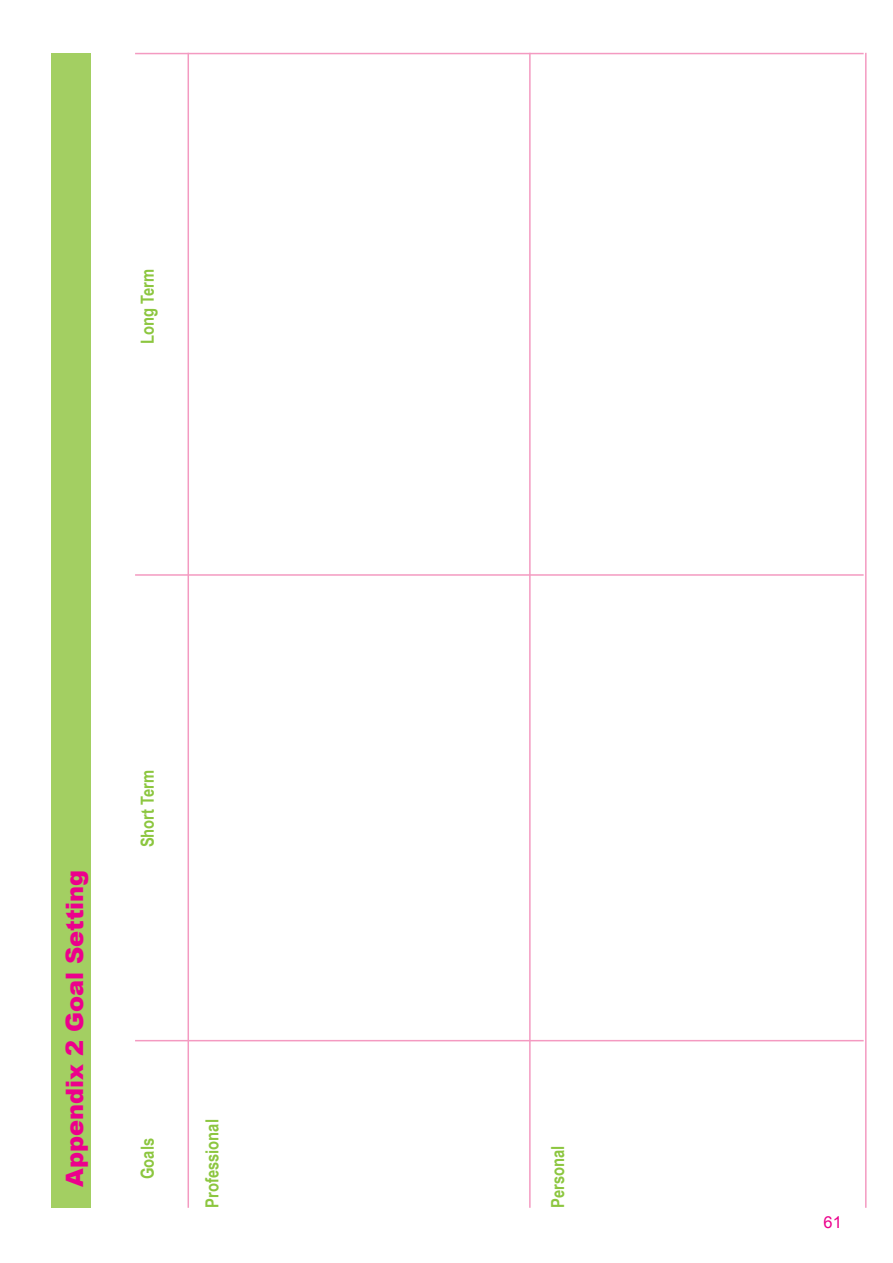
<style>
.page{position:relative;width:893px;height:1263px;background:#fff}
.page>*{position:absolute;margin:0;border:0;box-sizing:border-box;transform-origin:0 0}
.t1{font:900 24px "Arial";color:#ec008c}
.t2{font:700 18px "Arial Narrow";color:#8cc63f}
.t3{font:16.5px "Arial";color:#ec008c}
</style>
<div class="page">
<div style="left:51px;top:53px;width:40px;height:1155px;background:#a3cf62"></div>
<hr style="left:865px;top:53px;width:1px;height:1155px;background:#f49ac1">
<hr style="left:529px;top:53px;width:2px;height:1155px;background:#f49ac1">
<hr style="left:188px;top:53px;width:1px;height:1155px;background:#f49ac1">
<hr style="left:135px;top:1040px;width:729px;height:1px;background:#f49ac1">
<hr style="left:135px;top:574px;width:729px;height:2px;background:#f49ac1">
<hr style="left:135px;top:53px;width:729px;height:1px;background:#f49ac1">
<p class="t2" style="left:134px;top:344px;width:77px;rotate:-90deg">Long Term</p>
<h1 class="t1" style="left:57px;top:1187px;width:319px;rotate:-90deg">Appendix 2 Goal Setting</h1>
<p class="t2" style="left:134px;top:847px;width:79px;rotate:-90deg">Short Term</p>
<p class="t2" style="left:134px;top:1179px;width:43px;rotate:-90deg">Goals</p>
<p class="t2" style="left:199px;top:1208px;width:90px;rotate:-90deg">Professional</p>
<p class="t2" style="left:544px;top:1208px;width:64px;rotate:-90deg">Personal</p>
<p class="t3" style="left:824px;top:1211px;width:20px">61</p>
</div>
